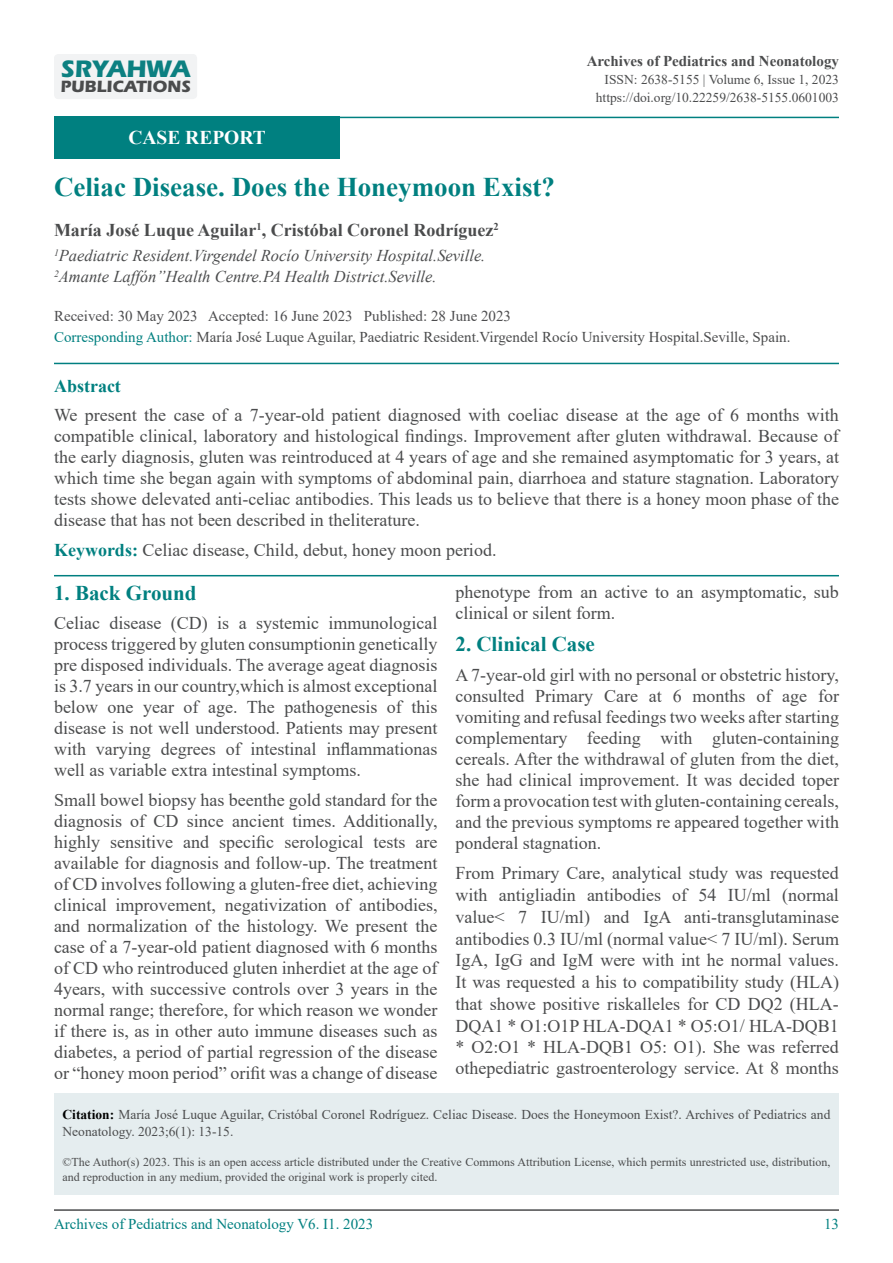
<style>
.page{position:relative;width:893px;height:1263px;background:#fff}
.page>*{position:absolute;margin:0;border:0;box-sizing:border-box;transform-origin:0 0}
.t1{font:700 27px "Times New Roman";color:#008080}
.t2{font:700 24.75px "ITC Eras Std";color:#0c8081}
.t3{font:700 21px "Times New Roman";color:#008080}
.t4{font:700 19.5px "Times New Roman";color:#fff}
.t5{font:18px/21px "Times New Roman";color:#4b4c4d;text-align:justify}
.t6{font:700 18px "Times New Roman";color:#4b4c4d}
.t7{font:700 18px "Times New Roman";color:#008080}
.t8{font:700 16.95px "ITC Eras Std";color:#4b4c4d}
.t9{font:italic 16.5px "Times New Roman";color:#4b4c4d}
.t10{font:15px "Times New Roman";color:#4b4c4d}
.t11{font:15px "Times New Roman";color:#4d4d4f}
.t12{font:15px "Times New Roman";color:#008080}
.t13{font:700 15px "Times New Roman";color:#4b4c4d}
.t14{font:13.5px/16.5px "Times New Roman";color:#4b4c4d}
.t15{font:12px/15px "Times New Roman";color:#4b4c4d}
.s1{color:#008080}
.s2{font-weight:700;color:#008080}
.s3{font-weight:700;color:#000}
</style>
<div class="page">
<hr style="left:54px;top:1209px;width:785px;height:2px;background:#4b4c4d">
<div style="left:54px;top:54px;width:143px;height:45px;background:#f2f3f4;border-radius:4px"></div>
<hr style="left:54px;top:117px;width:785px;height:1px;background:#008080">
<div style="left:54px;top:117px;width:286px;height:42px;background:#008080"></div>
<hr style="left:54px;top:363px;width:785px;height:1px;background:#007f80">
<hr style="left:54px;top:575px;width:785px;height:1px;background:#007f80">
<div style="left:54px;top:1093px;width:785px;height:102px;background:#e5edef"></div>
<p class="t2" style="left:60px;top:55px;width:131px">SRYAHWA</p>
<p class="t8" style="left:60px;top:77px;width:132px">PUBLICATIONS</p>
<p class="t13" style="left:587px;top:51px;width:254px">Archives of Pediatrics and Neonatology</p>
<p class="t14" style="left:605px;top:71px;width:236px">ISSN: 2638-5155 | Volume 6, Issue 1, 2023</p>
<p class="t14" style="left:596px;top:89px;width:245px">https://doi.org/10.22259/2638-5155.0601003</p>
<p class="t4" style="left:128px;top:124px;width:139px">CASE REPORT</p>
<p class="t1" style="left:54px;top:169px;width:502px">Celiac Disease. Does the Honeymoon Exist?</p>
<p class="t6" style="left:54px;top:218px;width:446px">María José Luque Aguilar<sup>1</sup>, Cristóbal Coronel Rodríguez<sup>2</sup></p>
<p class="t9" style="left:54px;top:244px;width:433px"><sup>1</sup>Paediatric Resident.Virgendel Rocío University Hospital.Seville.</p>
<p class="t9" style="left:54px;top:265px;width:384px"><sup>2</sup>Amante Laffón”Health Centre.PA Health District.Seville.</p>
<p class="t11" style="left:54px;top:305px;width:459px">Received: 30 May 2023 Accepted: 16 June 2023 Published: 28 June 2023</p>
<p class="t10" style="left:54px;top:327px;width:738px"><span class="s1">Corresponding Author:</span> María José Luque Aguilar, Paediatric Resident.Virgendel Rocío University Hospital.Seville, Spain.</p>
<p class="t7" style="left:54px;top:373px;width:68px">Abstract</p>
<p class="t5" style="left:54px;top:404px;width:786px">We present the case of a 7-year-old patient diagnosed with coeliac disease at the age of 6 months with compatible clinical, laboratory and histological findings. Improvement after gluten withdrawal. Because of the early diagnosis, gluten was reintroduced at 4 years of age and she remained asymptomatic for 3 years, at which time she began again with symptoms of abdominal pain, diarrhoea and stature stagnation. Laboratory tests showe delevated anti-celiac antibodies. This leads us to believe that there is a honey moon phase of the disease that has not been described in theliterature.</p>
<p class="t5" style="left:54px;top:539px;width:444px"><span class="s2">Keywords:</span> Celiac disease, Child, debut, honey moon period.</p>
<p class="t3" style="left:54px;top:578px;width:144px">1. Back Ground</p>
<p class="t5" style="left:54px;top:612px;width:385px">Celiac disease (CD) is a systemic immunological process triggered by gluten consumptionin genetically pre disposed individuals. The average ageat diagnosis is 3.7 years in our country,which is almost exceptional below one year of age. The pathogenesis of this disease is not well understood. Patients may present with varying degrees of intestinal inflammationas well as variable extra intestinal symptoms.</p>
<p class="t5" style="left:54px;top:789px;width:385px">Small bowel biopsy has beenthe gold standard for the diagnosis of CD since ancient times. Additionally, highly sensitive and specific serological tests are available for diagnosis and follow-up. The treatment of CD involves following a gluten-free diet, achieving clinical improvement, negativization of antibodies, and normalization of the histology. We present the case of a 7-year-old patient diagnosed with 6 months of CD who reintroduced gluten inherdiet at the age of 4years, with successive controls over 3 years in the normal range; therefore, for which reason we wonder if there is, as in other auto immune diseases such as diabetes, a period of partial regression of the disease or “honey moon period” orifit was a change of disease</p>
<p class="t5" style="left:455px;top:580px;width:385px">phenotype from an active to an asymptomatic, sub clinical or silent form.</p>
<p class="t3" style="left:455px;top:630px;width:141px">2. Clinical Case</p>
<p class="t5" style="left:455px;top:664px;width:385px">A 7-year-old girl with no personal or obstetric history, consulted Primary Care at 6 months of age for vomiting and refusal feedings two weeks after starting complementary feeding with gluten-containing cereals. After the withdrawal of gluten from the diet, she had clinical improvement. It was decided toper form a provocation test with gluten-containing cereals, and the previous symptoms re appeared together with ponderal stagnation.</p>
<p class="t5" style="left:455px;top:862px;width:385px;line-height:21.6px">From Primary Care, analytical study was requested with antigliadin antibodies of 54 IU/ml (normal value&lt; 7 IU/ml) and IgA anti-transglutaminase antibodies 0.3 IU/ml (normal value&lt; 7 IU/ml). Serum IgA, IgG and IgM were with int he normal values.<br>It was requested a his to compatibility study (HLA) that showe positive riskalleles for CD DQ2 (HLA-DQA1 * O1:O1P HLA-DQA1 * O5:O1/ HLA-DQB1 * O2:O1 * HLA-DQB1 O5: O1). She was referred othepediatric gastroenterology service. At 8 months</p>
<p class="t14" style="left:63px;top:1106px;width:769px"><span class="s3">Citation:</span> María José Luque Aguilar, Cristóbal Coronel Rodríguez. Celiac Disease. Does the Honeymoon Exist?. Archives of Pediatrics and<br>Neonatology. 2023;6(1): 13-15.</p>
<p class="t15" style="left:63px;top:1154px;width:769px">©The Author(s) 2023. This is an open access article distributed under the Creative Commons Attribution License, which permits unrestricted use, distribution, and reproduction in any medium, provided the original work is properly cited.</p>
<p class="t12" style="left:54px;top:1213px;width:321px">Archives of Pediatrics and Neonatology V6. I1. 2023</p>
<p class="t12" style="left:824px;top:1213px;width:16px">13</p>
</div>
